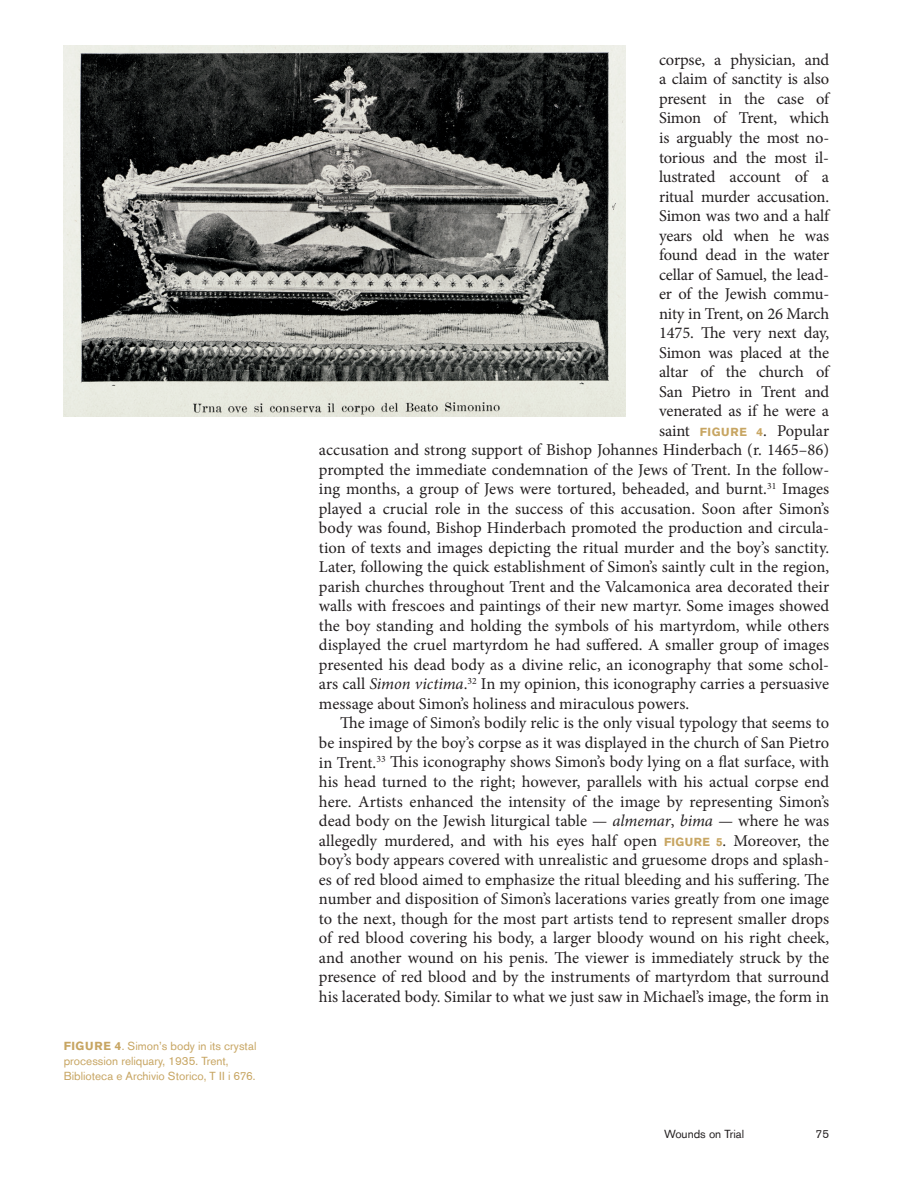
<style>
.page{position:relative;width:910px;height:1183px;background:#fff}
.page>*{position:absolute;margin:0;border:0;box-sizing:border-box;transform-origin:0 0}
.t1{font:16.5px "Minion Pro";color:#231f20}
.t2{font:16.5px "Minion Pro";letter-spacing:-.02em;color:#231f20}
.t3{font:11.7px/14.5px "Akzidenz Grotesk BE Regular 2";color:#c7a562}
.t4{font:11.7px "Akzidenz Grotesk BE";color:#231f20}
.s1{font-family:"Akzidenz Grotesk BE";font-weight:700}
.s2{font-family:"Akzidenz Grotesk BE";font-weight:700;font-size:11.7px;color:#c7a562}
.s3{font-style:italic}
</style>
<div class="page">
<img style="left:64px;top:46px;width:561px;height:370px">
<p class="t3" style="left:64px;top:1038px;width:194px"><span class="s1">FIGURE 4</span>. Simon’s body in its crystal procession reliquary, 1935. Trent,<br>Biblioteca e Archivio Storico, T II i 676.</p>
<p class="t1" style="left:659px;top:49px;width:172px">corpse, a physician, and</p>
<p class="t1" style="left:659px;top:68px;width:172px">a claim of sanctity is also</p>
<p class="t1" style="left:659px;top:88px;width:172px">present in the case of</p>
<p class="t1" style="left:659px;top:107px;width:172px">Simon of Trent, which</p>
<p class="t1" style="left:659px;top:127px;width:172px">is arguably the most no-</p>
<p class="t1" style="left:659px;top:146px;width:172px">torious and the most il-</p>
<p class="t1" style="left:659px;top:166px;width:172px">lustrated account of a</p>
<p class="t1" style="left:659px;top:185px;width:172px">ritual murder accusation.</p>
<p class="t1" style="left:659px;top:205px;width:172px">Simon was two and a half</p>
<p class="t1" style="left:659px;top:224px;width:172px">years old when he was</p>
<p class="t1" style="left:659px;top:244px;width:172px">found dead in the water</p>
<p class="t1" style="left:659px;top:263px;width:172px">cellar of Samuel, the lead-</p>
<p class="t1" style="left:659px;top:283px;width:172px">er of the Jewish commu-</p>
<p class="t2" style="left:659px;top:302px;width:172px">nity in Trent, on 26 March</p>
<p class="t1" style="left:659px;top:322px;width:172px">1475. The very next day,</p>
<p class="t1" style="left:659px;top:341px;width:172px">Simon was placed at the</p>
<p class="t1" style="left:659px;top:361px;width:172px">altar of the church of</p>
<p class="t1" style="left:659px;top:380px;width:172px">San Pietro in Trent and</p>
<p class="t1" style="left:659px;top:400px;width:172px">venerated as if he were a</p>
<p class="t1" style="left:659px;top:419px;width:172px">saint <span class="s2">FIGURE 4</span>. Popular</p>
<p class="t1" style="left:319px;top:439px;width:512px">accusation and strong support of Bishop Johannes Hinderbach (r. 1465–86)</p>
<p class="t1" style="left:319px;top:458px;width:512px">prompted the immediate condemnation of the Jews of Trent. In the follow-</p>
<p class="t1" style="left:319px;top:478px;width:512px">ing months, a group of Jews were tortured, beheaded, and burnt.<sup>31</sup> Images</p>
<p class="t1" style="left:319px;top:497px;width:512px">played a crucial role in the success of this accusation. Soon after Simon’s</p>
<p class="t1" style="left:319px;top:517px;width:512px">body was found, Bishop Hinderbach promoted the production and circula-</p>
<p class="t1" style="left:319px;top:536px;width:512px">tion of texts and images depicting the ritual murder and the boy’s sanctity.</p>
<p class="t1" style="left:319px;top:556px;width:512px">Later, following the quick establishment of Simon’s saintly cult in the region,</p>
<p class="t1" style="left:319px;top:575px;width:512px">parish churches throughout Trent and the Valcamonica area decorated their</p>
<p class="t1" style="left:319px;top:595px;width:512px">walls with frescoes and paintings of their new martyr. Some images showed</p>
<p class="t1" style="left:319px;top:614px;width:512px">the boy standing and holding the symbols of his martyrdom, while others</p>
<p class="t1" style="left:319px;top:634px;width:512px">displayed the cruel martyrdom he had suffered. A smaller group of images</p>
<p class="t1" style="left:319px;top:653px;width:512px">presented his dead body as a divine relic, an iconography that some schol-</p>
<p class="t1" style="left:319px;top:673px;width:512px">ars call <span class="s3">Simon victima</span>.<sup>32</sup> In my opinion, this iconography carries a persuasive</p>
<p class="t1" style="left:319px;top:692px;width:372px">message about Simon’s holiness and miraculous powers.</p>
<p class="t1" style="left:340px;top:712px;width:490px">The image of Simon’s bodily relic is the only visual typology that seems to</p>
<p class="t1" style="left:319px;top:731px;width:512px">be inspired by the boy’s corpse as it was displayed in the church of San Pietro</p>
<p class="t1" style="left:319px;top:751px;width:512px">in Trent.<sup>33</sup> This iconography shows Simon’s body lying on a flat surface, with</p>
<p class="t1" style="left:319px;top:770px;width:512px">his head turned to the right; however, parallels with his actual corpse end</p>
<p class="t1" style="left:319px;top:790px;width:512px">here. Artists enhanced the intensity of the image by representing Simon’s</p>
<p class="t1" style="left:319px;top:809px;width:512px">dead body on the Jewish liturgical table — <span class="s3">almemar</span>, <span class="s3">bima —</span> where he was</p>
<p class="t1" style="left:319px;top:829px;width:512px">allegedly murdered, and with his eyes half open <span class="s2">FIGURE 5</span>. Moreover, the</p>
<p class="t1" style="left:319px;top:848px;width:512px">boy’s body appears covered with unrealistic and gruesome drops and splash-</p>
<p class="t1" style="left:319px;top:868px;width:512px">es of red blood aimed to emphasize the ritual bleeding and his suffering. The</p>
<p class="t1" style="left:319px;top:887px;width:512px">number and disposition of Simon’s lacerations varies greatly from one image</p>
<p class="t1" style="left:319px;top:907px;width:512px">to the next, though for the most part artists tend to represent smaller drops</p>
<p class="t1" style="left:319px;top:926px;width:512px">of red blood covering his body, a larger bloody wound on his right cheek,</p>
<p class="t1" style="left:319px;top:946px;width:512px">and another wound on his penis. The viewer is immediately struck by the</p>
<p class="t1" style="left:319px;top:965px;width:512px">presence of red blood and by the instruments of martyrdom that surround</p>
<p class="t1" style="left:319px;top:985px;width:512px">his lacerated body. Similar to what we just saw in Michael’s image, the form in</p>
<p class="t4" style="left:664px;top:1126px;width:81px">Wounds on Trial</p>
<p class="t4" style="left:816px;top:1126px;width:15px">75</p>
</div>
